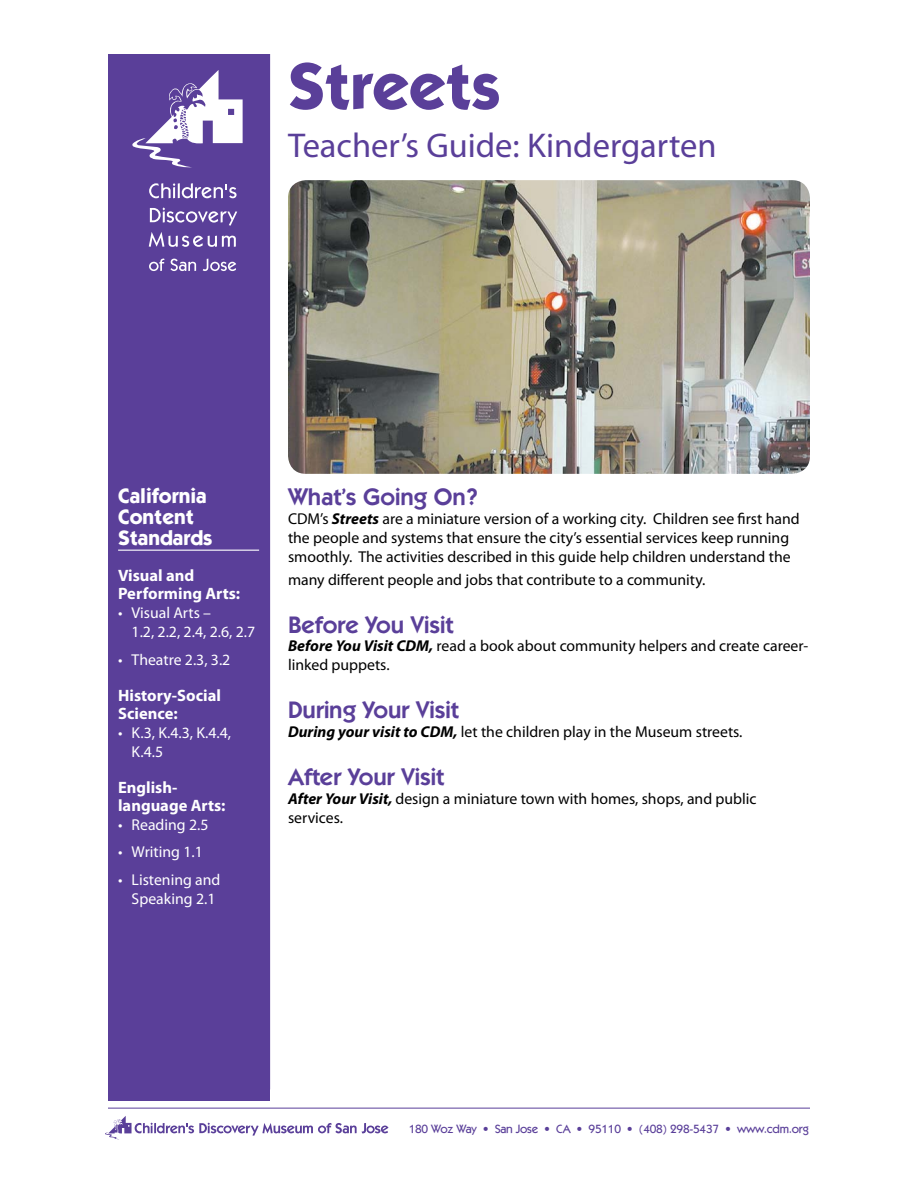
<style>
.page{position:relative;width:918px;height:1188px;background:#fff}
.page>*{position:absolute;margin:0;border:0;box-sizing:border-box;transform-origin:0 0}
.t1{font:700 66px "Itc Kabel";color:#5a3f99}
.t2{font:34.5px "Myriad Pro";color:#5a3f99}
.t3{font:600 24px "Itc Kabel";color:#5a3f99}
.t4{font:700 21px/21px "Itc Kabel";color:#fff}
.t5{font:700 16.5px/18px "Myriad Pro";color:#fff}
.t6{font:15.75px/18.9px "Myriad Pro";color:#000}
.t7{font:15.75px/18.9px "Myriad Pro";color:#fff}
.t8{font:500 12px "Itc Kabel";letter-spacing:-.02em;color:#5a3f99}
.s1{font-weight:700;font-style:italic}
</style>
<div class="page">
<hr style="left:108px;top:1108px;width:702px;height:1px;background:#5a3f99">
<svg style="left:105px;top:1116px;width:283px;height:23px"></svg>
<img style="left:288px;top:180px;width:522px;height:294px">
<hr style="left:269px;top:54px;width:1px;height:1035px;background:#5a3f99">
<div style="left:108px;top:54px;width:161px;height:1046px;background:#5a3f99"></div>
<svg style="left:132px;top:70px;width:111px;height:98px"></svg>
<svg style="left:149px;top:183px;width:88px;height:15px"></svg>
<svg style="left:150px;top:207px;width:87px;height:19px"></svg>
<svg style="left:149px;top:232px;width:87px;height:15px"></svg>
<svg style="left:149px;top:259px;width:47px;height:12px"></svg>
<svg style="left:203px;top:259px;width:33px;height:12px"></svg>
<hr style="left:118px;top:550px;width:141px;height:1px;background:#fff">
<h1 class="t1" style="left:288px;top:46px;width:214px">Streets</h1>
<h2 class="t2" style="left:288px;top:124px;width:430px">Teacher’s Guide: Kindergarten</h2>
<h3 class="t4" style="left:118px;top:485px;width:96px">California<br>Content<br>Standards</h3>
<p class="t5" style="left:118px;top:566px;width:124px">Visual and<br>Performing Arts:</p>
<p class="t7" style="left:132px;top:603px;width:125px;text-indent:-13px">• Visual Arts –<br>1.2, 2.2, 2.4, 2.6, 2.7</p>
<p class="t7" style="left:118px;top:650px;width:114px">• Theatre 2.3, 3.2</p>
<p class="t5" style="left:118px;top:686px;width:104px">History-Social<br>Science:</p>
<p class="t7" style="left:132px;top:723px;width:101px;text-indent:-13px">• K.3, K.4.3, K.4.4,<br>K.4.5</p>
<p class="t5" style="left:118px;top:778px;width:109px">English&shy;language Arts:</p>
<p class="t7" style="left:118px;top:815px;width:92px">• Reading 2.5</p>
<p class="t7" style="left:118px;top:842px;width:86px">• Writing 1.1</p>
<p class="t7" style="left:118px;top:870px;width:104px;text-align:center">• Listening and<br>Speaking 2.1</p>
<h3 class="t3" style="left:288px;top:483px;width:191px">What’s Going On?</h3>
<p class="t6" style="left:288px;top:509px;width:513px">CDM’s <span class="s1">Streets</span> are a miniature version of a working city. Children see first hand the people and systems that ensure the city’s essential services keep running smoothly. The activities described in this guide help children understand the</p>
<p class="t6" style="left:288px;top:570px;width:419px">many different people and jobs that contribute to a community.</p>
<h3 class="t3" style="left:288px;top:610px;width:167px">Before You Visit</h3>
<p class="t6" style="left:288px;top:636px;width:522px"><span class="s1">Before You Visit CDM,</span> read a book about community helpers and create career&shy;linked puppets.</p>
<h3 class="t3" style="left:288px;top:696px;width:172px">During Your Visit</h3>
<p class="t6" style="left:288px;top:722px;width:456px"><span class="s1">During your visit to CDM,</span> let the children play in the Museum streets.</p>
<h3 class="t3" style="left:288px;top:763px;width:157px">After Your Visit</h3>
<p class="t6" style="left:288px;top:789px;width:470px"><span class="s1">After Your Visit,</span> design a miniature town with homes, shops, and public services.</p>
<p class="t8" style="left:409px;top:1122px;width:401px">180 Woz Way • San Jose • CA • 95110 • (408) 298-5437 • www.cdm.org</p>
</div>
